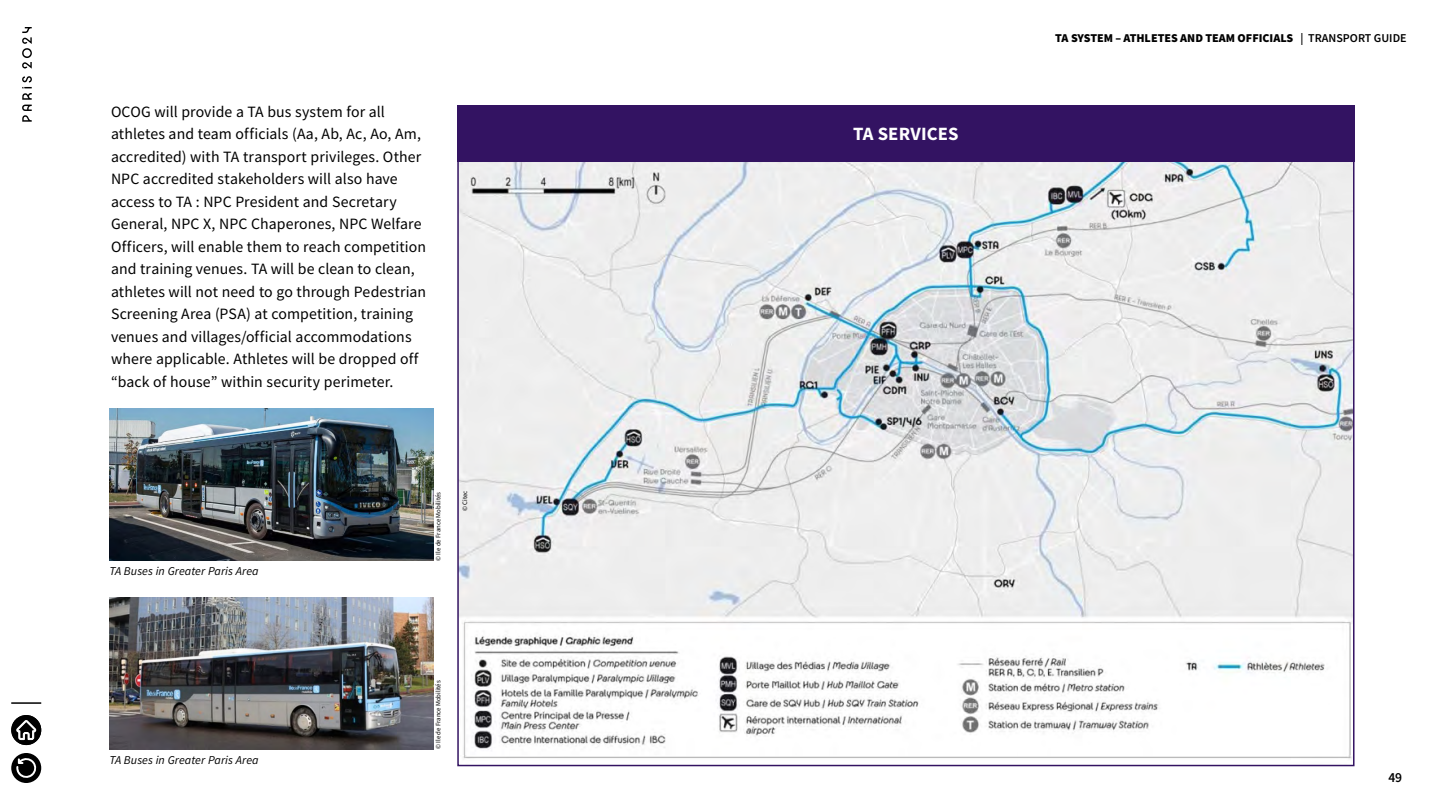
<style>
.page{position:relative;width:1440px;height:810px;background:#fff}
.page>*{position:absolute;margin:0;border:0;box-sizing:border-box;transform-origin:0 0}
.t1{font:700 18.75px "Source Sans Pro";letter-spacing:.005em;color:#fff}
.t2{font:15.75px/22.5px "Source Sans Pro";letter-spacing:.005em;color:#000}
.t3{font:600 13.5px "Source Sans Pro";color:#000}
.t4{font:italic 12px "Source Sans Pro";letter-spacing:.005em;color:#000}
.t5{font:900 12px "Source Sans Pro";color:#000}
.t6{font:6.75px "Source Sans Pro";color:#000}
.s1{font-weight:600}
</style>
<div class="page">
<div style="left:11px;top:753px;width:30px;height:30px;background:#000;border-radius:50%"></div>
<svg style="left:16px;top:757px;width:21px;height:22px"></svg>
<img style="left:460px;top:161px;width:892px;height:598px">
<div style="left:457px;top:105px;width:898px;height:56px;background:#331362"></div>
<img style="left:110px;top:409px;width:324px;height:152px">
<img style="left:110px;top:597px;width:324px;height:152px">
<svg style="left:22px;top:76px;width:10px;height:46px"></svg>
<svg style="left:22px;top:27px;width:10px;height:42px"></svg>
<hr style="left:11px;top:702px;width:30px;height:2px;background:#000">
<div style="left:11px;top:715px;width:30px;height:30px;background:#000;border-radius:50%"></div>
<svg style="left:17px;top:720px;width:20px;height:20px"></svg>
<p class="t2" style="left:111px;top:100px;width:317px">OCOG will provide a TA bus system for all athletes and team officials (Aa, Ab, Ac, Ao, Am, accredited) with TA transport privileges. Other NPC accredited stakeholders will also have access to TA : NPC President and Secretary General, NPC X, NPC Chaperones, NPC Welfare Officers, will enable them to reach competition and training venues. TA will be clean to clean, athletes will not need to go through Pedestrian Screening Area (PSA) at competition, training venues and villages/official accommodations where applicable. Athletes will be dropped off “back of house” within security perimeter.</p>
<p class="t4" style="left:110px;top:564px;width:151px">TA Buses in Greater Paris Area</p>
<p class="t6" style="left:434px;top:561px;width:70px;rotate:-90deg">© Ile de France Mobilités</p>
<p class="t6" style="left:461px;top:511px;width:22px;rotate:-90deg">© Citec</p>
<p class="t4" style="left:110px;top:752px;width:151px">TA Buses in Greater Paris Area</p>
<p class="t6" style="left:434px;top:749px;width:70px;rotate:-90deg">© Ile de France Mobilités</p>
<p class="t1" style="left:853px;top:121px;width:107px">TA SERVICES</p>
<p class="t5" style="left:1055px;top:30px;width:353px">TA SYSTEM – ATHLETES AND TEAM OFFICIALS <span class="s1">| TRANSPORT GUIDE</span></p>
<p class="t3" style="left:1389px;top:768px;width:15px">49</p>
</div>
